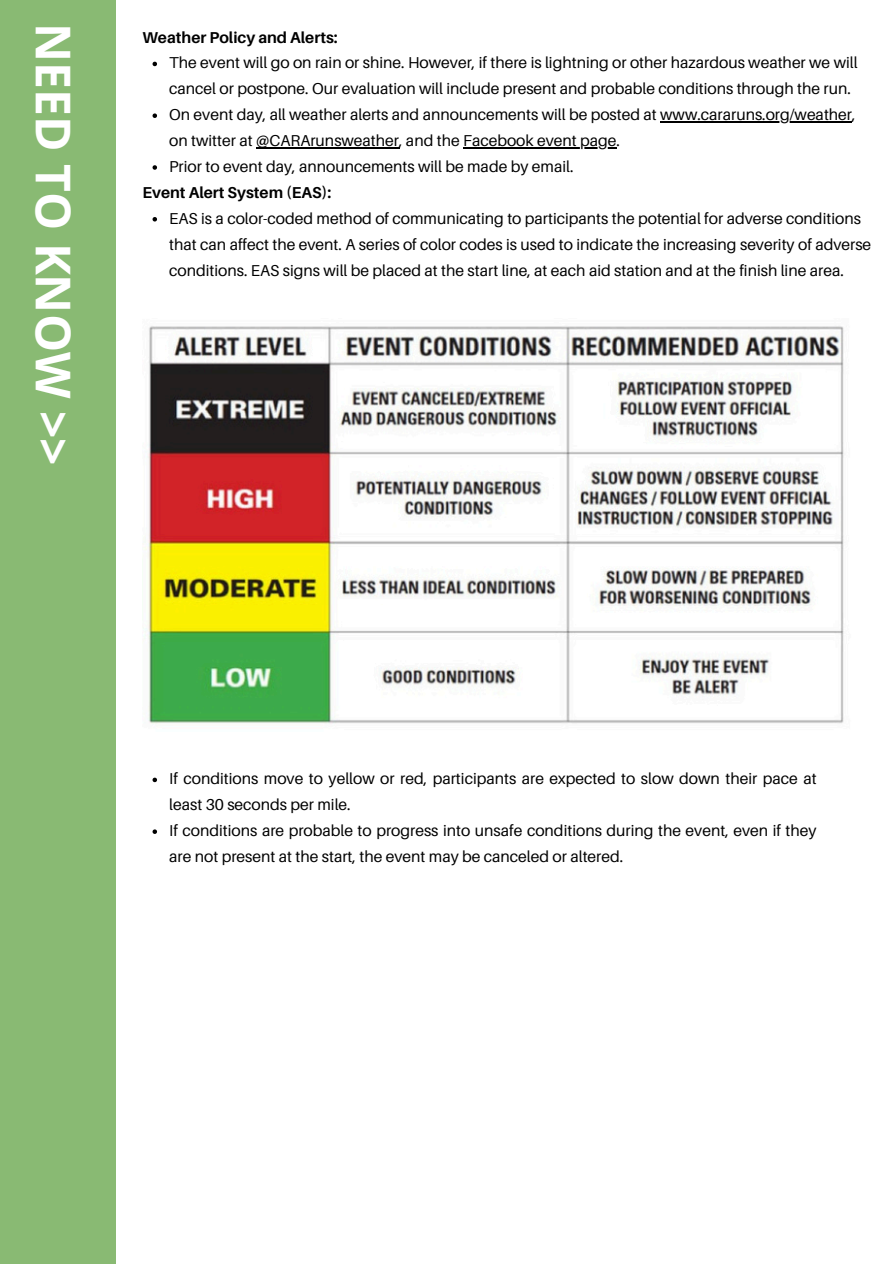
<style>
.page{position:relative;width:894px;height:1264px;background:#fff}
.page>*{position:absolute;margin:0;border:0;box-sizing:border-box;transform-origin:0 0}
.t1{font:700 48px "Open Sans";color:#fff}
.t2{font:15.75px/25.8px "Aileron";color:#000}
.t3{font:700 15.75px "Aileron";color:#000}
</style>
<div class="page">
<div style="left:0;top:0;width:116px;height:1263px;background:#89ba73"></div>
<img style="left:144px;top:326px;width:700px;height:398px">
<svg style="left:152px;top:777px;width:5px;height:5px"></svg>
<svg style="left:152px;top:829px;width:5px;height:5px"></svg>
<svg style="left:152px;top:62px;width:5px;height:4px"></svg>
<svg style="left:152px;top:113px;width:5px;height:5px"></svg>
<hr style="left:660px;top:121px;width:191px;height:1px;background:#000">
<hr style="left:256px;top:147px;width:143px;height:1px;background:#000">
<hr style="left:463px;top:147px;width:153px;height:1px;background:#000">
<svg style="left:152px;top:165px;width:5px;height:5px"></svg>
<svg style="left:152px;top:217px;width:5px;height:4px"></svg>
<p class="t1" style="left:87px;top:23px;width:444px;rotate:90deg">NEED TO KNOW &gt;&gt;</p>
<p class="t3" style="left:142px;top:27px;width:197px">Weather Policy and Alerts:</p>
<p class="t2" style="left:169px;top:50px;width:689px">The event will go on rain or shine. However, if there is lightning or other hazardous weather we will cancel or postpone. Our evaluation will include present and probable conditions through the run.</p>
<p class="t2" style="left:169px;top:101px;width:687px">On event day, all weather alerts and announcements will be posted at www.cararuns.org/weather,</p>
<h2 class="t2" style="left:169px;top:127px;width:452px">on twitter at @CARArunsweather, and the Facebook event page.</h2>
<p class="t2" style="left:169px;top:153px;width:405px">Prior to event day, announcements will be made by email.</p>
<p class="t3" style="left:142px;top:183px;width:190px">Event Alert System (EAS):</p>
<p class="t2" style="left:169px;top:205px;width:693px">EAS is a color-coded method of communicating to participants the potential for adverse conditions</p>
<p class="t2" style="left:169px;top:231px;width:703px">that can affect the event. A series of color codes is used to indicate the increasing severity of adverse</p>
<p class="t2" style="left:169px;top:257px;width:676px">conditions. EAS signs will be placed at the start line, at each aid station and at the finish line area.</p>
<h1 class="t2" style="left:169px;top:765px;width:648px">If conditions move to yellow or red, participants are expected to slow down their pace at least 30 seconds per mile.</h1>
<h2 class="t2" style="left:169px;top:817px;width:648px">If conditions are probable to progress into unsafe conditions during the event, even if they are not present at the start, the event may be canceled or altered.</h2>
</div>
